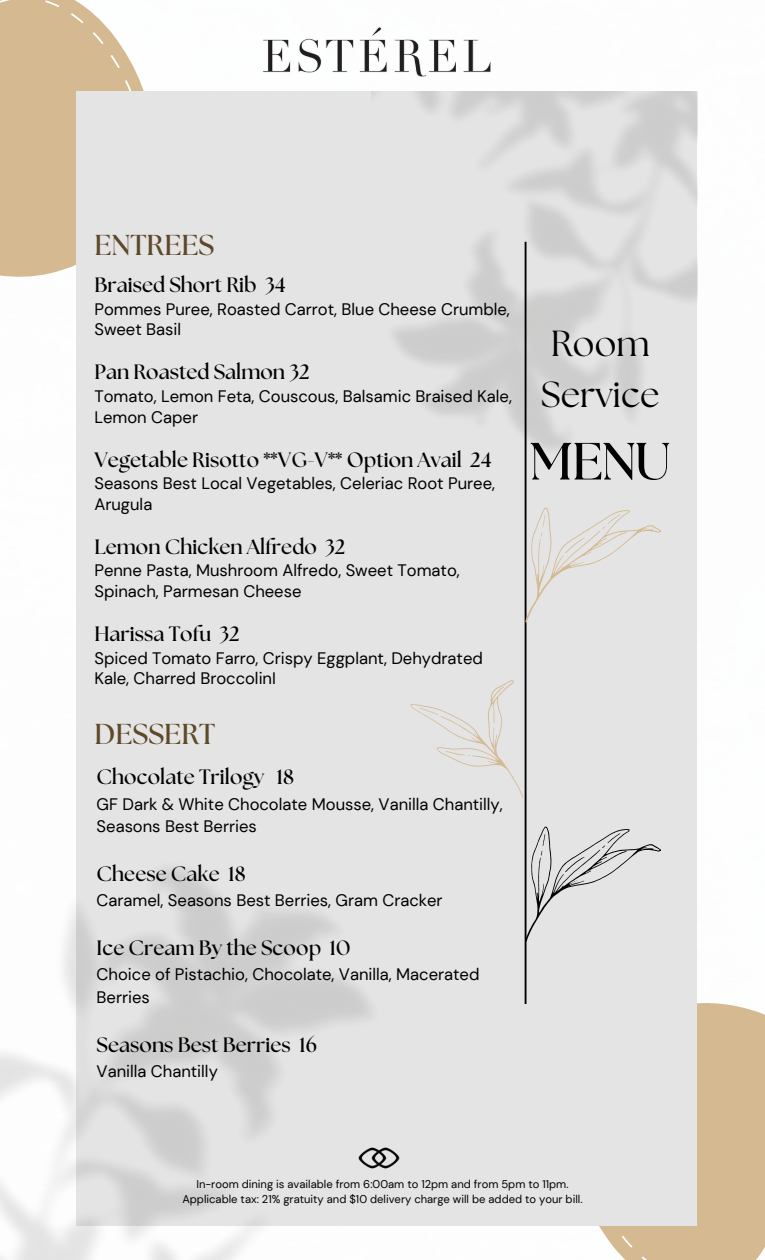
<style>
.page{position:relative;width:765px;height:1260px;background:#fff}
.page>*{position:absolute;margin:0;border:0;box-sizing:border-box;transform-origin:0 0}
.t1{font:700 52.25px "The Seasons";color:#000}
.t2{font:36.25px/50.6px "The Seasons";color:#000}
.t3{font:700 28.75px "The Seasons";color:#5d4827}
.t4{font:700 20.75px "The Seasons";color:#000}
.t5{font:16.62px/20.6px "DM Sans";color:#000}
.t6{font:11.25px/15px "DM Sans";color:#000;text-align:center}
</style>
<div class="page">
<svg style="left:0;top:0;width:144px;height:277px;background:#d7bf9b"></svg>
<div style="left:599px;top:1003px;width:166px;height:257px;background:#d4b991"></div>
<div style="left:76px;top:91px;width:621px;height:1135px;background:#e4e4e4"></div>
<hr style="left:525px;top:242px;width:2px;height:762px;background:#000">
<svg style="left:410px;top:464px;width:251px;height:507px"></svg>
<img style="left:262px;top:27px;width:229px;height:49px">
<img style="left:358px;top:1147px;width:42px;height:22px">
<h3 class="t3" style="left:94px;top:232px;width:122px">ENTREES</h3>
<p class="t4" style="left:94px;top:276px;width:192px">Braised Short Rib 34</p>
<p class="t5" style="left:94px;top:299px;width:417px">Pommes Puree, Roasted Carrot, Blue Cheese Crumble,<br>Sweet Basil</p>
<p class="t4" style="left:94px;top:363px;width:217px">Pan Roasted Salmon 32</p>
<p class="t5" style="left:94px;top:386px;width:419px">Tomato, Lemon Feta, Couscous, Balsamic Braised Kale,<br>Lemon Caper</p>
<p class="t4" style="left:94px;top:450px;width:398px">Vegetable Risotto **VG-V** Option Avail 24</p>
<p class="t5" style="left:94px;top:473px;width:402px">Seasons Best Local Vegetables, Celeriac Root Puree,<br>Arugula</p>
<p class="t4" style="left:94px;top:537px;width:252px">Lemon Chicken Alfredo 32</p>
<p class="t5" style="left:94px;top:560px;width:367px">Penne Pasta, Mushroom Alfredo, Sweet Tomato,<br>Spinach, Parmesan Cheese</p>
<p class="t4" style="left:94px;top:624px;width:147px">Harissa Tofu 32</p>
<p class="t5" style="left:94px;top:648px;width:390px">Spiced Tomato Farro, Crispy Eggplant, Dehydrated<br>Kale, Charred BroccolinI</p>
<h3 class="t3" style="left:94px;top:721px;width:122px">DESSERT</h3>
<p class="t4" style="left:97px;top:768px;width:199px">Chocolate Trilogy 18</p>
<p class="t5" style="left:97px;top:793px;width:408px;line-height:22.5px">GF Dark &amp; White Chocolate Mousse, Vanilla Chantilly,<br>Seasons Best Berries</p>
<p class="t4" style="left:97px;top:864px;width:150px">Cheese Cake 18</p>
<p class="t5" style="left:97px;top:890px;width:348px">Caramel, Seasons Best Berries, Gram Cracker</p>
<p class="t4" style="left:97px;top:939px;width:255px">Ice Cream By the Scoop 10</p>
<p class="t5" style="left:97px;top:964px;width:384px;line-height:22.5px">Choice of Pistachio, Chocolate, Vanilla, Macerated<br>Berries</p>
<p class="t4" style="left:97px;top:1035px;width:222px">Seasons Best Berries 16</p>
<p class="t5" style="left:97px;top:1061px;width:123px">Vanilla Chantilly</p>
<h2 class="t2" style="left:541px;top:320px;width:120px">Room<br>Service</h2>
<h1 class="t1" style="left:530px;top:438px;width:142px">MENU</h1>
<p class="t6" style="left:182px;top:1177px;width:402px">In-room dining is available from 6:00am to 12pm and from 5pm to 11pm.<br>Applicable tax: 21% gratuity and $10 delivery charge will be added to your bill.</p>
</div>
